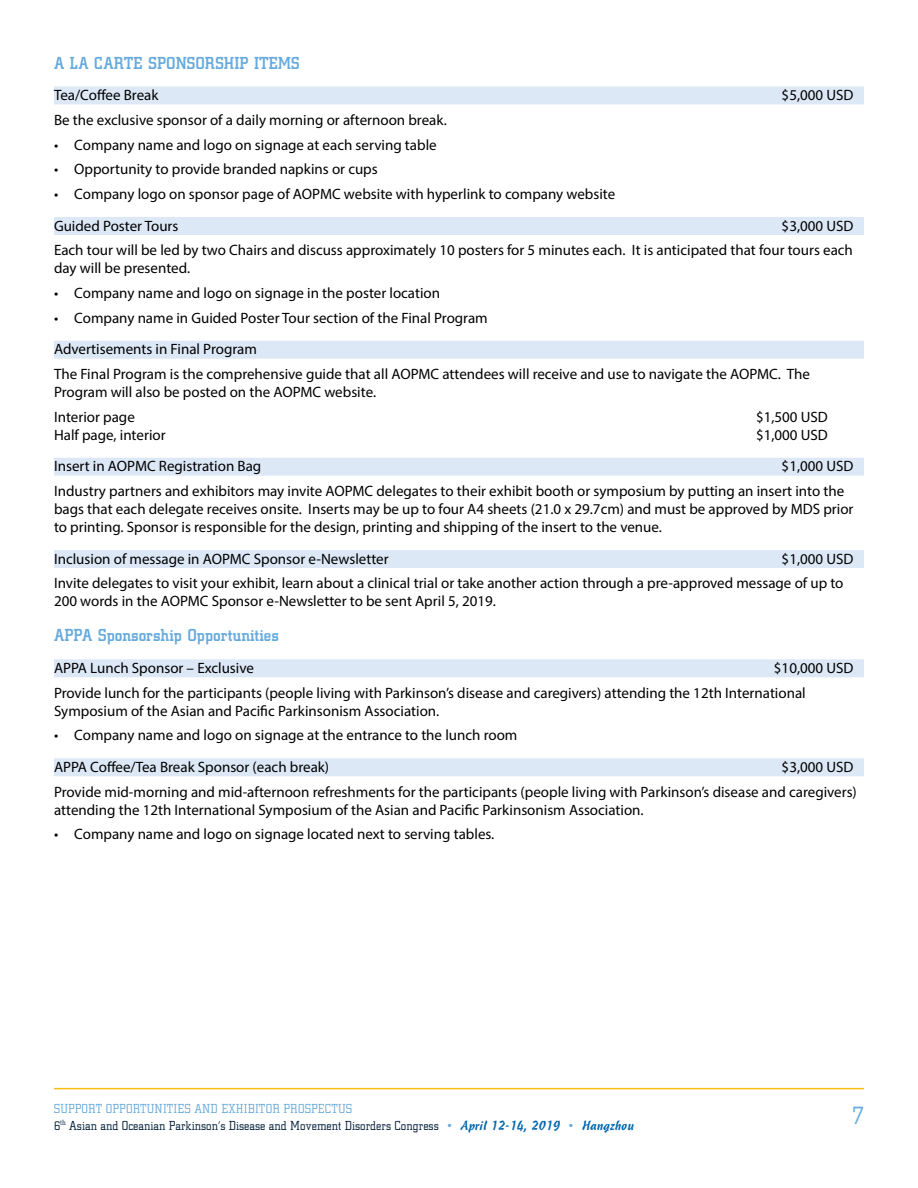
<style>
.page{position:relative;width:918px;height:1188px;background:#fff}
.page>*{position:absolute;margin:0;border:0;box-sizing:border-box;transform-origin:0 0}
.t1{font:27px "City D Ligh";color:#67aadc}
.t2{font:500 18px "City D";color:#67aadc}
.t3{font:15px/24.8px "Myriad Pro";color:#000}
.t4{font:13.5px "City D Ligh";color:#001e39}
.t5{font:13.5px "City D Ligh";letter-spacing:.01em;color:#67aadc}
.s1{color:#67aadc}
.s2{font-family:"Cassia";color:#0066ad}
</style>
<div class="page">
<hr style="left:54px;top:1088px;width:810px;height:1px;background:#f8bd0e">
<div style="left:54px;top:86px;width:810px;height:18px;background:#dde8f6"></div>
<div style="left:54px;top:217px;width:810px;height:18px;background:#dde8f6"></div>
<div style="left:54px;top:341px;width:810px;height:18px;background:#dde8f6"></div>
<div style="left:54px;top:458px;width:810px;height:18px;background:#dde8f6"></div>
<div style="left:54px;top:550px;width:810px;height:18px;background:#dde8f6"></div>
<div style="left:54px;top:659px;width:810px;height:18px;background:#dde8f6"></div>
<div style="left:54px;top:758px;width:810px;height:18px;background:#dde8f6"></div>
<p class="t2" style="left:54px;top:53px;width:247px">A LA CARTE SPONSORSHIP ITEMS</p>
<p class="t3" style="left:54px;top:83px;width:106px">Tea/Coffee Break</p>
<p class="t3" style="left:782px;top:83px;width:73px">$5,000 USD</p>
<p class="t3" style="left:54px;top:107px;width:394px">Be the exclusive sponsor of a daily morning or afternoon break.</p>
<p class="t3" style="left:54px;top:132px;width:384px">• Company name and logo on signage at each serving table</p>
<p class="t3" style="left:54px;top:157px;width:325px">• Opportunity to provide branded napkins or cups</p>
<p class="t3" style="left:54px;top:178px;width:563px;line-height:31.5px">• Company logo on sponsor page of AOPMC website with hyperlink to company website<br>Guided Poster Tours</p>
<p class="t3" style="left:54px;top:213px;width:801px;text-align:right">$3,000 USD<br>Each tour will be led by two Chairs and discuss approximately 10 posters for 5 minutes each. It is anticipated that four tours each</p>
<p class="t3" style="left:54px;top:256px;width:138px">day will be presented.</p>
<p class="t3" style="left:54px;top:281px;width:388px">• Company name and logo on signage in the poster location</p>
<p class="t3" style="left:54px;top:302px;width:435px;line-height:31.5px">• Company name in Guided Poster Tour section of the Final Program<br>Advertisements in Final Program</p>
<p class="t3" style="left:54px;top:365px;width:757px;line-height:18px">The Final Program is the comprehensive guide that all AOPMC attendees will receive and use to navigate the AOPMC. The<br>Program will also be posted on the AOPMC website.</p>
<p class="t3" style="left:54px;top:404px;width:82px">Interior page</p>
<p class="t3" style="left:756px;top:404px;width:73px">$1,500 USD</p>
<p class="t3" style="left:54px;top:422px;width:113px">Half page, interior</p>
<p class="t3" style="left:756px;top:422px;width:73px">$1,000 USD</p>
<p class="t3" style="left:54px;top:454px;width:209px">Insert in AOPMC Registration Bag</p>
<p class="t3" style="left:54px;top:454px;width:801px;text-indent:728px">$1,000 USD<br>Industry partners and exhibitors may invite AOPMC delegates to their exhibit booth or symposium by putting an insert into the</p>
<p class="t3" style="left:54px;top:500px;width:801px;line-height:18px">bags that each delegate receives onsite. Inserts may be up to four A4 sheets (21.0 x 29.7cm) and must be approved by MDS prior to printing. Sponsor is responsible for the design, printing and shipping of the insert to the venue.</p>
<p class="t3" style="left:54px;top:546px;width:336px">Inclusion of message in AOPMC Sponsor e-Newsletter</p>
<p class="t3" style="left:54px;top:546px;width:801px;text-indent:728px">$1,000 USD<br>Invite delegates to visit your exhibit, learn about a clinical trial or take another action through a pre-approved message of up to</p>
<p class="t3" style="left:54px;top:589px;width:443px">200 words in the AOPMC Sponsor e-Newsletter to be sent April 5, 2019.</p>
<p class="t2" style="left:54px;top:626px;width:226px">APPA Sponsorship Opportunities</p>
<p class="t3" style="left:54px;top:655px;width:201px">APPA Lunch Sponsor – Exclusive</p>
<p class="t3" style="left:54px;top:655px;width:801px;text-indent:720px">$10,000 USD<br>Provide lunch for the participants (people living with Parkinson’s disease and caregivers) attending the 12th International</p>
<p class="t3" style="left:54px;top:698px;width:387px">Symposium of the Asian and Pacific Parkinsonism Association.</p>
<p class="t3" style="left:54px;top:719px;width:465px;line-height:31.5px">• Company name and logo on signage at the entrance to the lunch room<br>APPA Coffee/Tea Break Sponsor (each break)</p>
<p class="t3" style="left:54px;top:754px;width:804px;text-align:right">$3,000 USD<br>Provide mid-morning and mid-afternoon refreshments for the participants (people living with Parkinson’s disease and caregivers)</p>
<p class="t3" style="left:54px;top:797px;width:591px">attending the 12th International Symposium of the Asian and Pacific Parkinsonism Association.</p>
<p class="t3" style="left:54px;top:822px;width:442px">• Company name and logo on signage located next to serving tables.</p>
<p class="t5" style="left:54px;top:1101px;width:300px">SUPPORT OPPORTUNITIES AND EXHIBITOR PROSPECTUS</p>
<h1 class="t1" style="left:853px;top:1101px;width:13px">7</h1>
<p class="t4" style="left:54px;top:1118px;width:581px">6<sup>th</sup> Asian and Oceanian Parkinson’s Disease and Movement Disorders Congress <span class="s1">•</span> <span class="s2">April 12-14, 2019</span> <span class="s1">•</span> <span class="s2">Hangzhou</span></p>
</div>
